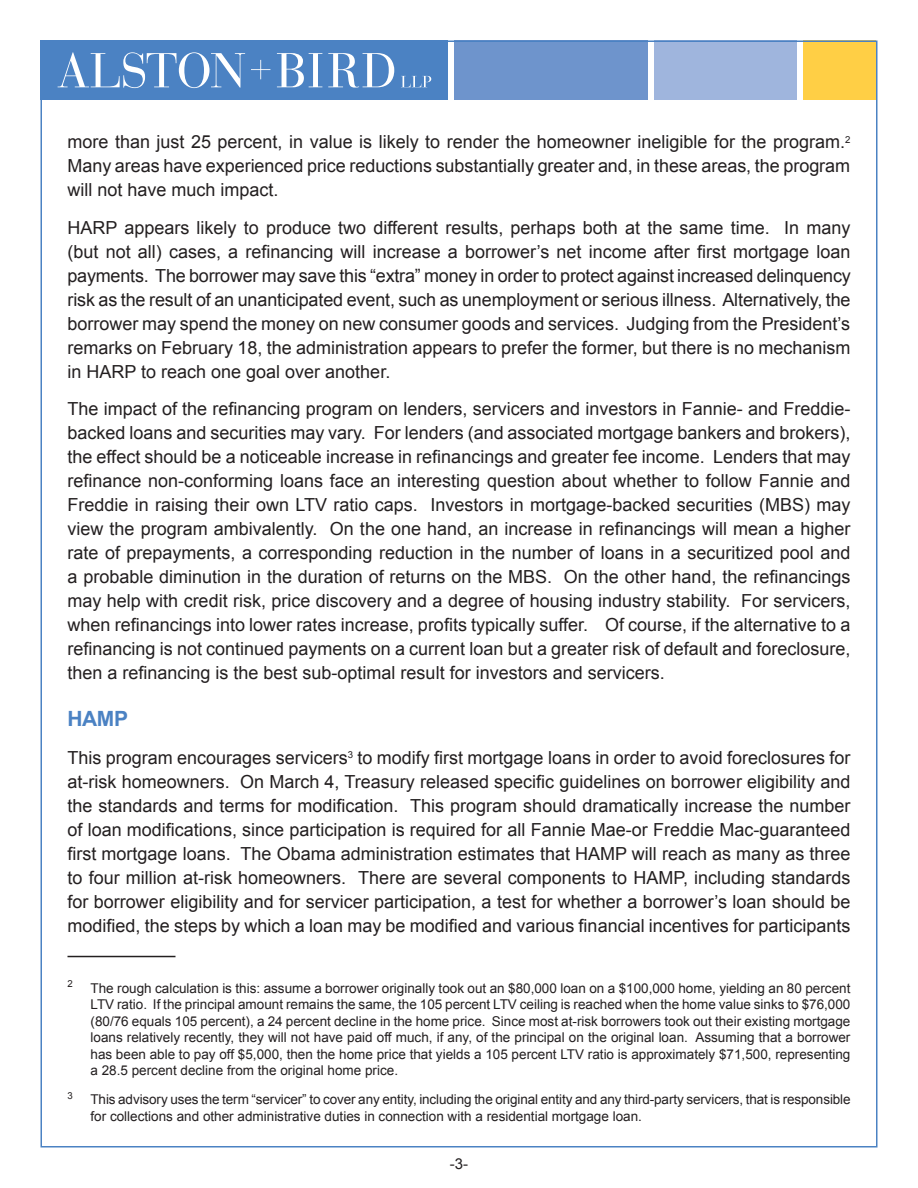
<style>
.page{position:relative;width:918px;height:1188px;background:#fff}
.page>*{position:absolute;margin:0;border:0;box-sizing:border-box;transform-origin:0 0}
.Head{font:700 21px "Arial";color:#4b82c3}
.Body_Text{font:18px/24px "Arial";color:#231f20;text-align:justify}
.t1{font:15px "Arial";color:#231f20}
.Footnote{font:13.5px/16.5px "Arial";color:#231f20;text-align:justify}
.Footnote-2{font:9.6px "Arial";color:#231f20}
</style>
<div class="page">
<div style="left:40px;top:40px;width:408px;height:60px;background:#4b82c3"></div>
<div style="left:803px;top:40px;width:73px;height:60px;background:#ffcf45"></div>
<div style="left:654px;top:40px;width:143px;height:60px;background:#9fb5dd"></div>
<div style="left:454px;top:40px;width:194px;height:60px;background:#6e94cc"></div>
<svg style="left:58px;top:52px;width:187px;height:36px"></svg>
<svg style="left:277px;top:53px;width:45px;height:34px"></svg>
<svg style="left:328px;top:53px;width:66px;height:35px"></svg>
<svg style="left:401px;top:76px;width:30px;height:11px"></svg>
<svg style="left:251px;top:60px;width:19px;height:19px"></svg>
<hr style="left:68px;top:956px;width:108px;height:1px;background:#231f20">
<p class="Body_Text" style="left:68px;top:130px;width:784px">more than just 25 percent, in value is likely to render the homeowner ineligible for the program.<sup>2<br></sup>Many areas have experienced price reductions substantially greater and, in these areas, the program will not have much impact.</p>
<p class="Body_Text" style="left:68px;top:215px;width:785px">HARP appears likely to produce two different results, perhaps both at the same time. In many (but not all) cases, a refinancing will increase a borrower’s net income after first mortgage loan payments. The borrower may save this “extra” money in order to protect against increased delinquency risk as the result of an unanticipated event, such as unemployment or serious illness. Alternatively, the borrower may spend the money on new consumer goods and services. Judging from the President’s remarks on February 18, the administration appears to prefer the former, but there is no mechanism in HARP to reach one goal over another.</p>
<p class="Body_Text" style="left:68px;top:397px;width:785px">The impact of the refinancing program on lenders, servicers and investors in Fannie- and Freddie&shy;backed loans and securities may vary. For lenders (and associated mortgage bankers and brokers), the effect should be a noticeable increase in refinancings and greater fee income. Lenders that may refinance non-conforming loans face an interesting question about whether to follow Fannie and Freddie in raising their own LTV ratio caps. Investors in mortgage-backed securities (MBS) may view the program ambivalently. On the one hand, an increase in refinancings will mean a higher rate of prepayments, a corresponding reduction in the number of loans in a securitized pool and a probable diminution in the duration of returns on the MBS. On the other hand, the refinancings may help with credit risk, price discovery and a degree of housing industry stability. For servicers, when refinancings into lower rates increase, profits typically suffer. Of course, if the alternative to a refinancing is not continued payments on a current loan but a greater risk of default and foreclosure, then a refinancing is the best sub-optimal result for investors and servicers.</p>
<p class="Head" style="left:68px;top:705px;width:62px">HAMP</p>
<p class="Body_Text" style="left:68px;top:746px;width:784px">This program encourages servicers<sup>3</sup> to modify first mortgage loans in order to avoid foreclosures for at-risk homeowners. On March 4, Treasury released specific guidelines on borrower eligibility and the standards and terms for modification. This program should dramatically increase the number of loan modifications, since participation is required for all Fannie Mae-or Freddie Mac-guaranteed first mortgage loans. The Obama administration estimates that HAMP will reach as many as three to four million at-risk homeowners. There are several components to HAMP, including standards for borrower eligibility and for servicer participation, a test for whether a borrower’s loan should be modified, the steps by which a loan may be modified and various financial incentives for participants</p>
<p class="Footnote-2" style="left:68px;top:977px;width:7px">2</p>
<p class="Footnote" style="left:91px;top:980px;width:761px">The rough calculation is this: assume a borrower originally took out an $80,000 loan on a $100,000 home, yielding an 80 percent LTV ratio. If the principal amount remains the same, the 105 percent LTV ceiling is reached when the home value sinks to $76,000 (80/76 equals 105 percent), a 24 percent decline in the home price. Since most at-risk borrowers took out their existing mortgage loans relatively recently, they will not have paid off much, if any, of the principal on the original loan. Assuming that a borrower has been able to pay off $5,000, then the home price that yields a 105 percent LTV ratio is approximately $71,500, representing a 28.5 percent decline from the original home price.</p>
<p class="Footnote-2" style="left:68px;top:1089px;width:7px">3</p>
<p class="Footnote" style="left:91px;top:1091px;width:762px">This advisory uses the term “servicer” to cover any entity, including the original entity and any third-party servicers, that is responsible for collections and other administrative duties in connection with a residential mortgage loan.</p>
<p class="t1" style="left:450px;top:1154px;width:20px">-3-</p>
</div>
